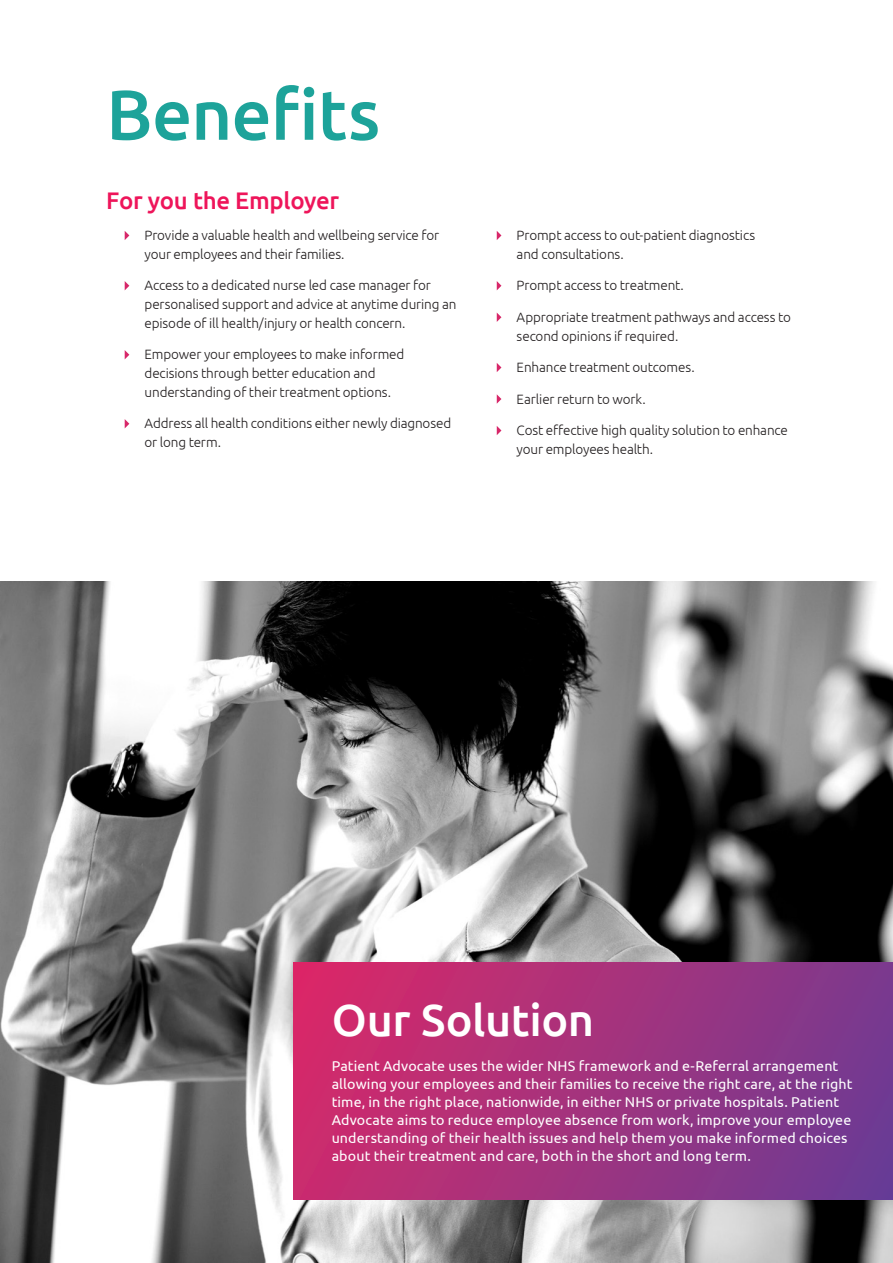
<style>
.page{position:relative;width:893px;height:1263px;background:#fff}
.page>*{position:absolute;margin:0;border:0;box-sizing:border-box;transform-origin:0 0}
.t1{font:500 70.5px "Ubuntu";letter-spacing:-.015em;color:#1da39a}
.t2{font:500 45px "Ubuntu";letter-spacing:-.01em;color:#fff}
.t3{font:500 24px "Ubuntu";letter-spacing:-.015em;color:#ee155a}
.t4{font:14.25px/18px "Ubuntu";letter-spacing:.01em;color:#fff}
.t5{font:300 13.5px/18.8px "Ubuntu";letter-spacing:-.01em;color:#231f20}
</style>
<div class="page">
<img style="left:0;top:581px;width:893px;height:682px">
<div style="left:293px;top:963px;width:600px;height:236px;background:linear-gradient(to right,#d42a6a,#713b92)"></div>
<p class="t1" style="left:106px;top:70px;width:275px">Benefits</p>
<p class="t3" style="left:106px;top:185px;width:234px">For you the Employer</p>
<p class="t5" style="left:145px;top:226px;width:296px">Provide a valuable health and wellbeing service for your employees and their families.</p>
<p class="t5" style="left:145px;top:276px;width:313px">Access to a dedicated nurse led case manager for personalised support and advice at anytime during an episode of ill health/injury or health concern.</p>
<p class="t5" style="left:145px;top:345px;width:261px">Empower your employees to make informed decisions through better education and understanding of their treatment options.</p>
<p class="t5" style="left:145px;top:414px;width:308px">Address all health conditions either newly diagnosed or long term.</p>
<p class="t5" style="left:517px;top:226px;width:240px">Prompt access to out-patient diagnostics and consultations.</p>
<p class="t5" style="left:517px;top:276px;width:169px">Prompt access to treatment.</p>
<p class="t5" style="left:517px;top:307px;width:276px">Appropriate treatment pathways and access to second opinions if required.</p>
<p class="t5" style="left:517px;top:358px;width:180px">Enhance treatment outcomes.</p>
<p class="t5" style="left:517px;top:389px;width:131px">Earlier return to work.</p>
<p class="t5" style="left:517px;top:421px;width:273px">Cost effective high quality solution to enhance your employees health.</p>
<p class="t2" style="left:332px;top:991px;width:264px">Our Solution</p>
<p class="t4" style="left:332px;top:1056px;width:522px">Patient Advocate uses the wider NHS framework and e-Referral arrangement allowing your employees and their families to receive the right care, at the right time, in the right place, nationwide, in either NHS or private hospitals. Patient Advocate aims to reduce employee absence from work, improve your employee understanding of their health issues and help them you make informed choices about their treatment and care, both in the short and long term.</p>
</div>
